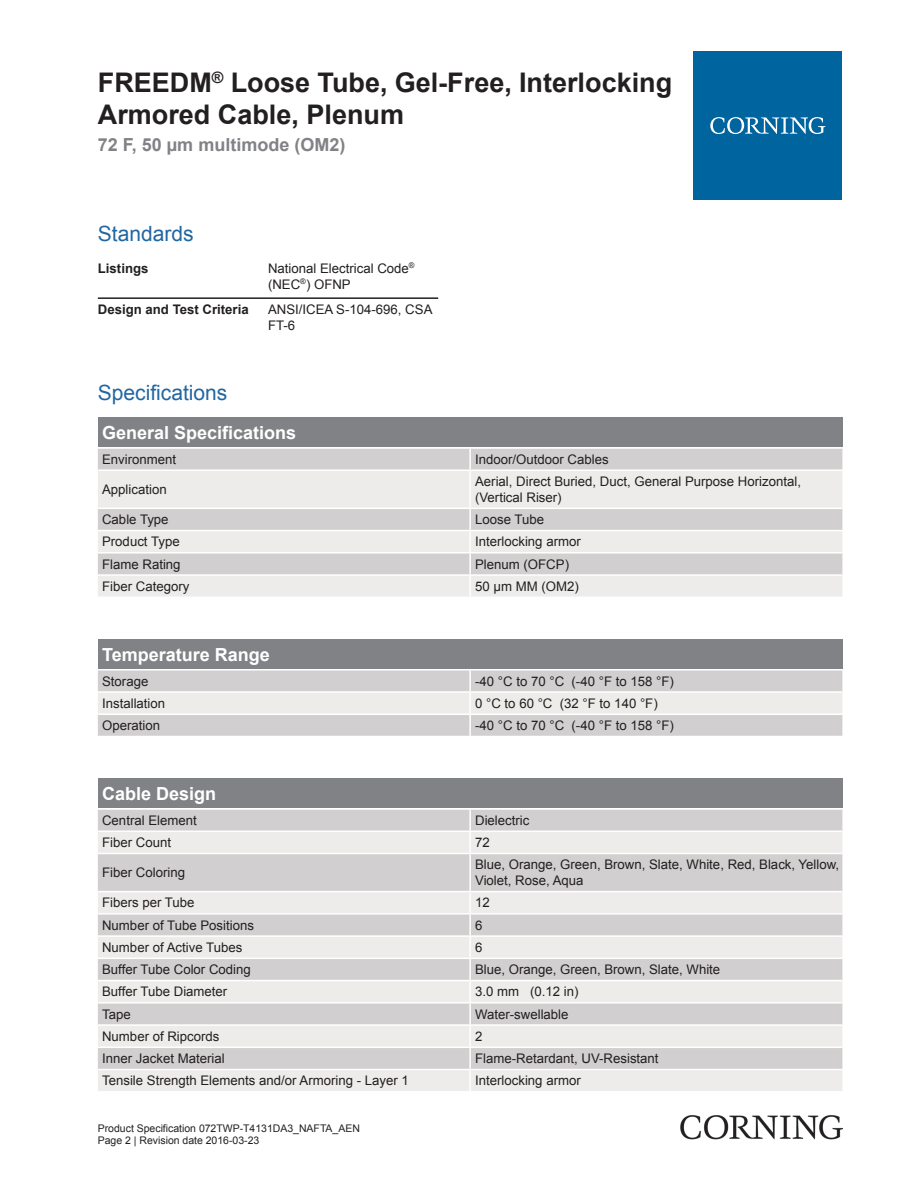
<style>
.page{position:relative;width:919px;height:1187px;background:#fff}
.page>*{position:absolute;margin:0;border:0;box-sizing:border-box;transform-origin:0 0}
.t1{font:700 27px/32.4px "Arial";color:#231f20}
.t2{font:21px "Arial";color:#2166a2}
.t3{font:700 18px "Arial";color:#fff}
.t4{font:700 18px "Arial";color:#808285}
.t5{font:13.2px/15.9px "Arial";color:#231f20}
.t6{font:700 13.2px "Arial";color:#231f20}
.t7{font:10.5px/12.6px "Arial";color:#231f20}
</style>
<div class="page">
<hr style="left:98px;top:297px;width:170px;height:2px;background:#231f20">
<hr style="left:268px;top:297px;width:170px;height:2px;background:#231f20">
<div style="left:98px;top:417px;width:744px;height:30px;background:#808285"></div>
<div style="left:98px;top:448px;width:744px;height:21px;background:#d1cfcf"></div>
<svg style="left:98px;top:471px;width:744px;height:125px;background:#e3e2e1"></svg>
<hr style="left:469px;top:448px;width:2px;height:21px;background:#fff">
<hr style="left:469px;top:471px;width:2px;height:36px;background:#fff">
<hr style="left:469px;top:509px;width:2px;height:20px;background:#fff">
<hr style="left:469px;top:531px;width:2px;height:21px;background:#fff">
<hr style="left:469px;top:553px;width:2px;height:21px;background:#fff">
<hr style="left:469px;top:575px;width:2px;height:21px;background:#fff">
<hr style="left:98px;top:507px;width:372px;height:2px;background:#fff">
<hr style="left:470px;top:507px;width:372px;height:2px;background:#fff">
<hr style="left:98px;top:529px;width:372px;height:2px;background:#fff">
<hr style="left:470px;top:529px;width:372px;height:2px;background:#fff">
<hr style="left:98px;top:552px;width:372px;height:1px;background:#fff">
<hr style="left:470px;top:552px;width:372px;height:1px;background:#fff">
<hr style="left:98px;top:574px;width:372px;height:1px;background:#fff">
<hr style="left:470px;top:574px;width:372px;height:1px;background:#fff">
<div style="left:98px;top:639px;width:744px;height:30px;background:#808285"></div>
<div style="left:98px;top:670px;width:744px;height:65px;background:#d1cfcf"></div>
<div style="left:98px;top:692px;width:744px;height:21px;background:#edeceb"></div>
<hr style="left:469px;top:670px;width:2px;height:21px;background:#fff">
<hr style="left:469px;top:692px;width:2px;height:21px;background:#fff">
<hr style="left:469px;top:715px;width:2px;height:20px;background:#fff">
<hr style="left:98px;top:691px;width:372px;height:1px;background:#fff">
<hr style="left:470px;top:691px;width:372px;height:1px;background:#fff">
<hr style="left:98px;top:713px;width:372px;height:2px;background:#fff">
<hr style="left:470px;top:713px;width:372px;height:2px;background:#fff">
<div style="left:98px;top:778px;width:744px;height:30px;background:#808285"></div>
<div style="left:98px;top:809px;width:744px;height:21px;background:#d1cfcf"></div>
<svg style="left:98px;top:832px;width:744px;height:258px;background:#dfdedd"></svg>
<hr style="left:469px;top:809px;width:2px;height:21px;background:#fff">
<hr style="left:469px;top:832px;width:2px;height:20px;background:#fff">
<hr style="left:469px;top:854px;width:2px;height:36px;background:#fff">
<hr style="left:469px;top:892px;width:2px;height:21px;background:#fff">
<hr style="left:469px;top:914px;width:2px;height:21px;background:#fff">
<hr style="left:469px;top:936px;width:2px;height:21px;background:#fff">
<hr style="left:469px;top:959px;width:2px;height:20px;background:#fff">
<hr style="left:469px;top:981px;width:2px;height:20px;background:#fff">
<hr style="left:469px;top:1003px;width:2px;height:21px;background:#fff">
<hr style="left:469px;top:1025px;width:2px;height:21px;background:#fff">
<hr style="left:469px;top:1047px;width:2px;height:21px;background:#fff">
<hr style="left:469px;top:1070px;width:2px;height:20px;background:#fff">
<hr style="left:98px;top:852px;width:372px;height:2px;background:#fff">
<hr style="left:470px;top:852px;width:372px;height:2px;background:#fff">
<hr style="left:98px;top:890px;width:372px;height:2px;background:#fff">
<hr style="left:470px;top:890px;width:372px;height:2px;background:#fff">
<hr style="left:98px;top:913px;width:372px;height:1px;background:#fff">
<hr style="left:470px;top:913px;width:372px;height:1px;background:#fff">
<hr style="left:98px;top:935px;width:372px;height:1px;background:#fff">
<hr style="left:470px;top:935px;width:372px;height:1px;background:#fff">
<hr style="left:98px;top:957px;width:372px;height:2px;background:#fff">
<hr style="left:470px;top:957px;width:372px;height:2px;background:#fff">
<hr style="left:98px;top:979px;width:372px;height:2px;background:#fff">
<hr style="left:470px;top:979px;width:372px;height:2px;background:#fff">
<hr style="left:98px;top:1001px;width:372px;height:2px;background:#fff">
<hr style="left:470px;top:1001px;width:372px;height:2px;background:#fff">
<hr style="left:98px;top:1024px;width:372px;height:1px;background:#fff">
<hr style="left:470px;top:1024px;width:372px;height:1px;background:#fff">
<hr style="left:98px;top:1046px;width:372px;height:1px;background:#fff">
<hr style="left:470px;top:1046px;width:372px;height:1px;background:#fff">
<hr style="left:98px;top:1068px;width:372px;height:2px;background:#fff">
<hr style="left:470px;top:1068px;width:372px;height:2px;background:#fff">
<div style="left:693px;top:51px;width:149px;height:149px;background:#00649e"></div>
<svg style="left:710px;top:117px;width:115px;height:17px"></svg>
<img style="left:680px;top:1115px;width:162px;height:24px">
<h1 class="t1" style="left:98px;top:67px;width:576px">FREEDM<sup>®</sup> Loose Tube, Gel-Free, Interlocking<br>Armored Cable, Plenum</h1>
<h3 class="t4" style="left:98px;top:132px;width:249px">72 F, 50 µm multimode (OM2)</h3>
<h2 class="t2" style="left:98px;top:219px;width:97px">Standards</h2>
<p class="t6" style="left:98px;top:259px;width:52px">Listings</p>
<p class="t5" style="left:268px;top:260px;width:148px">National Electrical Code<sup>® </sup>(NEC<sup>®</sup>) OFNP</p>
<p class="t6" style="left:98px;top:301px;width:152px">Design and Test Criteria</p>
<p class="t5" style="left:268px;top:302px;width:166px">ANSI/ICEA S-104-696, CSA<br>FT-6</p>
<h2 class="t2" style="left:98px;top:379px;width:131px">Specifications</h2>
<h3 class="t3" style="left:102px;top:420px;width:196px">General Specifications</h3>
<p class="t5" style="left:102px;top:451px;width:76px">Environment</p>
<p class="t5" style="left:475px;top:451px;width:135px">Indoor/Outdoor Cables</p>
<p class="t5" style="left:102px;top:481px;width:66px">Application</p>
<p class="t5" style="left:475px;top:473px;width:327px">Aerial, Direct Buried, Duct, General Purpose Horizontal, (Vertical Riser)</p>
<p class="t5" style="left:102px;top:511px;width:68px">Cable Type</p>
<p class="t5" style="left:475px;top:511px;width:70px">Loose Tube</p>
<p class="t5" style="left:102px;top:534px;width:79px">Product Type</p>
<p class="t5" style="left:475px;top:534px;width:107px">Interlocking armor</p>
<p class="t5" style="left:102px;top:556px;width:80px">Flame Rating</p>
<p class="t5" style="left:475px;top:556px;width:95px">Plenum (OFCP)</p>
<p class="t5" style="left:102px;top:578px;width:89px">Fiber Category</p>
<p class="t5" style="left:475px;top:578px;width:105px">50 µm MM (OM2)</p>
<h3 class="t3" style="left:102px;top:642px;width:169px">Temperature Range</h3>
<p class="t5" style="left:102px;top:673px;width:48px">Storage</p>
<p class="t5" style="left:475px;top:673px;width:200px">-40 °C to 70 °C (-40 °F to 158 °F)</p>
<p class="t5" style="left:102px;top:695px;width:65px">Installation</p>
<p class="t5" style="left:475px;top:695px;width:184px">0 °C to 60 °C (32 °F to 140 °F)</p>
<p class="t5" style="left:102px;top:717px;width:59px">Operation</p>
<p class="t5" style="left:475px;top:717px;width:200px">-40 °C to 70 °C (-40 °F to 158 °F)</p>
<h3 class="t3" style="left:102px;top:781px;width:116px">Cable Design</h3>
<p class="t5" style="left:102px;top:812px;width:96px">Central Element</p>
<p class="t5" style="left:475px;top:812px;width:56px">Dielectric</p>
<p class="t5" style="left:102px;top:834px;width:70px">Fiber Count</p>
<p class="t5" style="left:475px;top:834px;width:16px">72</p>
<p class="t5" style="left:102px;top:864px;width:84px">Fiber Coloring</p>
<p class="t5" style="left:475px;top:856px;width:365px">Blue, Orange, Green, Brown, Slate, White, Red, Black, Yellow,<br>Violet, Rose, Aqua</p>
<p class="t5" style="left:102px;top:894px;width:94px">Fibers per Tube</p>
<p class="t5" style="left:475px;top:894px;width:16px">12</p>
<p class="t5" style="left:102px;top:917px;width:153px">Number of Tube Positions</p>
<p class="t5" style="left:475px;top:917px;width:9px">6</p>
<p class="t5" style="left:102px;top:939px;width:142px">Number of Active Tubes</p>
<p class="t5" style="left:475px;top:939px;width:9px">6</p>
<p class="t5" style="left:102px;top:961px;width:150px">Buffer Tube Color Coding</p>
<p class="t5" style="left:475px;top:961px;width:247px">Blue, Orange, Green, Brown, Slate, White</p>
<p class="t5" style="left:102px;top:983px;width:127px">Buffer Tube Diameter</p>
<p class="t5" style="left:475px;top:983px;width:105px">3.0 mm (0.12 in)</p>
<p class="t5" style="left:102px;top:1006px;width:30px">Tape</p>
<p class="t5" style="left:475px;top:1006px;width:95px">Water-swellable</p>
<p class="t5" style="left:102px;top:1028px;width:119px">Number of Ripcords</p>
<p class="t5" style="left:475px;top:1028px;width:9px">2</p>
<p class="t5" style="left:102px;top:1050px;width:124px">Inner Jacket Material</p>
<p class="t5" style="left:475px;top:1050px;width:185px">Flame-Retardant, UV-Resistant</p>
<p class="t5" style="left:102px;top:1072px;width:308px">Tensile Strength Elements and/or Armoring - Layer 1</p>
<p class="t5" style="left:475px;top:1072px;width:107px">Interlocking armor</p>
<p class="t7" style="left:98px;top:1121px;width:264px">Product Specification 072TWP-T4131DA3_NAFTA_AEN<br>Page 2 | Revision date 2016-03-23</p>
</div>
